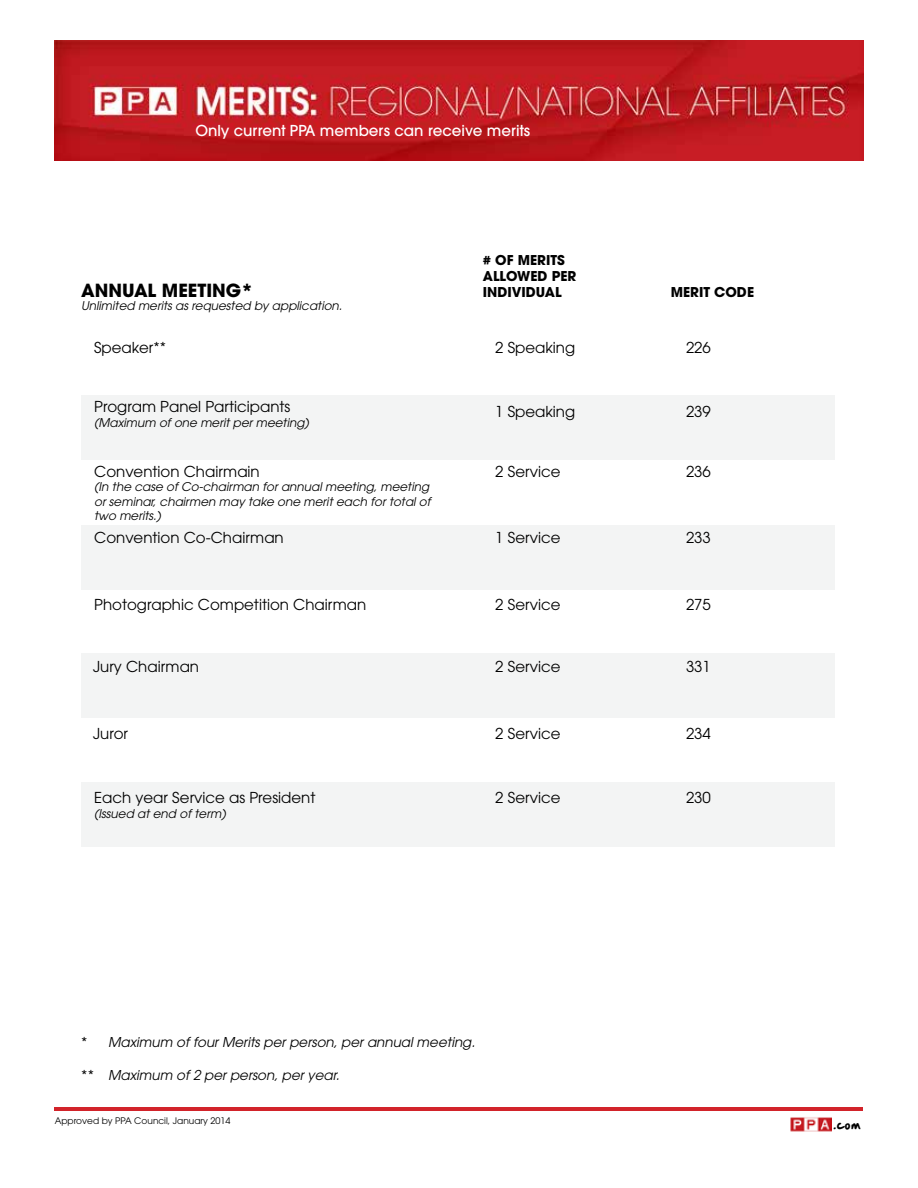
<style>
.page{position:relative;width:918px;height:1188px;background:#fff}
.page>*{position:absolute;margin:0;border:0;box-sizing:border-box;transform-origin:0 0}
.t1{font:700 18px "ITC Avant Garde Pro";color:#000}
.t2{font:15px "ITC Avant Garde Pro";color:#000}
.t3{font:500 15px "ITC Avant Garde Pro";color:#fff}
.t4{font:italic 13.5px "ITC Avant Garde Pro";color:#000}
.t5{font:700 13.5px/16.2px "ITC Avant Garde Pro";color:#000}
.t6{font:13.5px "Hand Of Sean";color:#000}
.t7{font:italic 12px/14.4px "ITC Avant Garde Pro";color:#000;text-align:justify}
.t8{font:9px "ITC Avant Garde Pro";color:#000}
</style>
<div class="page">
<img style="left:54px;top:40px;width:810px;height:120px">
<hr style="left:55px;top:1107px;width:808px;height:4px;background:#d2232a">
<img style="left:791px;top:1117px;width:41px;height:15px">
<div style="left:81px;top:525px;width:753px;height:64px;background:#f3f4f4"></div>
<div style="left:81px;top:654px;width:753px;height:64px;background:#f3f4f4"></div>
<div style="left:81px;top:782px;width:753px;height:65px;background:#f3f4f4"></div>
<div style="left:81px;top:395px;width:753px;height:65px;background:#f3f4f4"></div>
<p class="t3" style="left:195px;top:121px;width:336px">Only current PPA members can receive merits</p>
<p class="t1" style="left:81px;top:278px;width:174px">ANNUAL MEETING*</p>
<p class="t7" style="left:81px;top:298px;width:263px">Unlimited merits as requested by application.</p>
<p class="t5" style="left:483px;top:252px;width:95px"># OF MERITS<br>ALLOWED PER<br>INDIVIDUAL</p>
<p class="t5" style="left:671px;top:284px;width:85px">MERIT CODE</p>
<p class="t2" style="left:94px;top:338px;width:73px">Speaker**</p>
<p class="t2" style="left:495px;top:338px;width:81px">2 Speaking</p>
<p class="t2" style="left:686px;top:338px;width:26px">226</p>
<p class="t2" style="left:94px;top:397px;width:198px">Program Panel Participants</p>
<p class="t7" style="left:94px;top:415px;width:216px">(Maximum of one merit per meeting)</p>
<p class="t2" style="left:495px;top:402px;width:81px">1 Speaking</p>
<p class="t2" style="left:686px;top:402px;width:26px">239</p>
<p class="t2" style="left:94px;top:462px;width:167px">Convention Chairmain</p>
<p class="t7" style="left:94px;top:480px;width:338px">(In the case of Co-chairman for annual meeting, meeting or seminar, chairmen may take one merit each for total of two merits.)</p>
<p class="t2" style="left:94px;top:528px;width:191px">Convention Co-Chairman</p>
<p class="t2" style="left:495px;top:462px;width:67px">2 Service</p>
<p class="t2" style="left:686px;top:462px;width:26px">236</p>
<p class="t2" style="left:495px;top:528px;width:67px">1 Service</p>
<p class="t2" style="left:686px;top:528px;width:26px">233</p>
<p class="t2" style="left:94px;top:595px;width:274px">Photographic Competition Chairman</p>
<p class="t2" style="left:495px;top:595px;width:67px">2 Service</p>
<p class="t2" style="left:686px;top:595px;width:26px">275</p>
<p class="t2" style="left:93px;top:658px;width:108px">Jury Chairman</p>
<p class="t2" style="left:495px;top:658px;width:67px">2 Service</p>
<p class="t2" style="left:686px;top:658px;width:26px">331</p>
<p class="t2" style="left:93px;top:724px;width:37px">Juror</p>
<p class="t2" style="left:495px;top:724px;width:67px">2 Service</p>
<p class="t2" style="left:686px;top:724px;width:26px">234</p>
<p class="t2" style="left:94px;top:788px;width:223px">Each year Service as President</p>
<p class="t7" style="left:94px;top:806px;width:133px">(Issued at end of term)</p>
<p class="t2" style="left:495px;top:788px;width:67px">2 Service</p>
<p class="t2" style="left:686px;top:788px;width:26px">230</p>
<p class="t2" style="left:81px;top:1034px;width:8px">*</p>
<p class="t2" style="left:81px;top:1066px;width:14px">**</p>
<p class="t4" style="left:108px;top:1034px;width:369px">Maximum of four Merits per person, per annual meeting.</p>
<p class="t4" style="left:108px;top:1066px;width:233px">Maximum of 2 per person, per year.</p>
<p class="t8" style="left:55px;top:1116px;width:177px">Approved by PPA Council, January 2014</p>
<p class="t6" style="left:833px;top:1111px;width:29px">.com</p>
</div>
